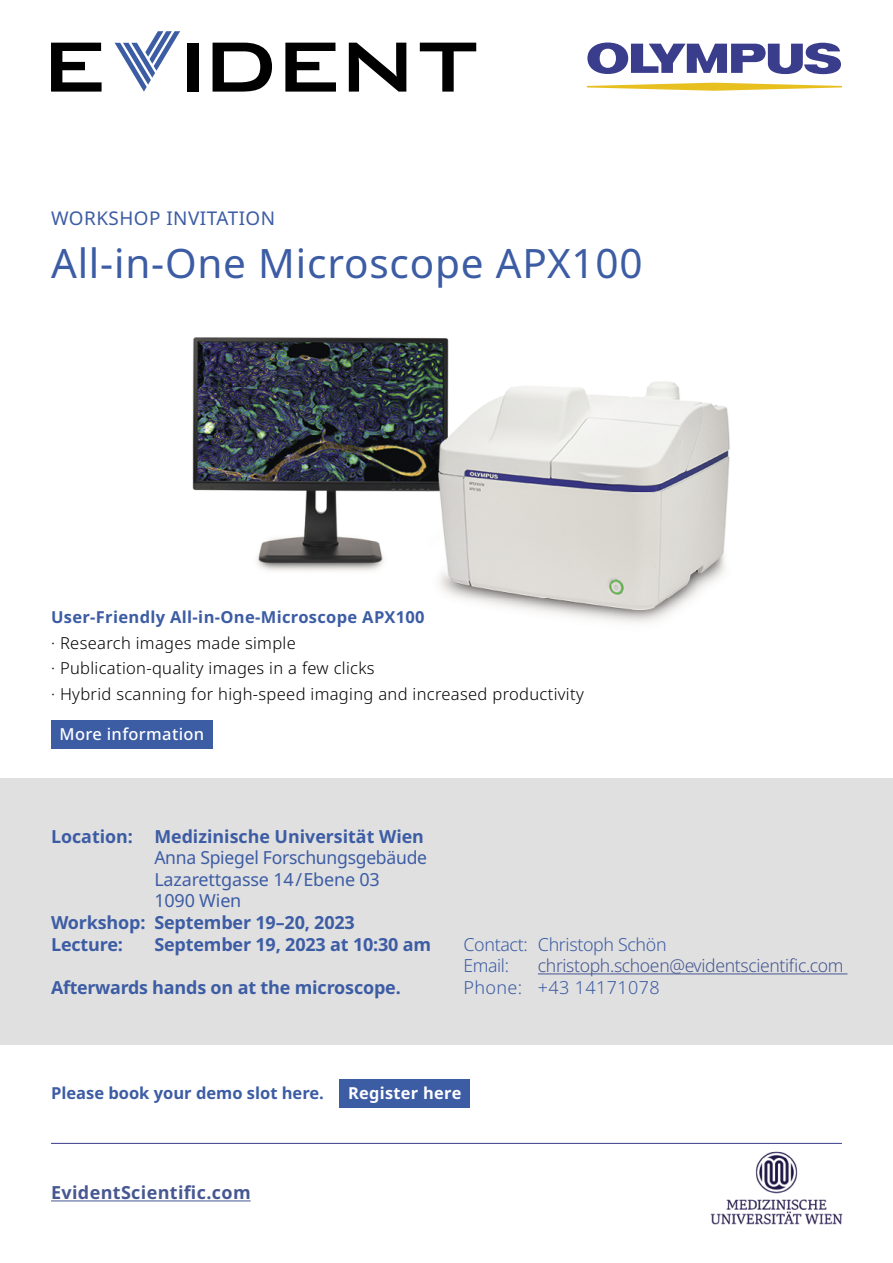
<style>
.page{position:relative;width:893px;height:1263px;background:#fff}
.page>*{position:absolute;margin:0;border:0;box-sizing:border-box;transform-origin:0 0}
.t1{font:40.5px "Noto Sans";letter-spacing:.02em;color:#3c5ca4}
.t2{font:18.9px "Noto Sans";letter-spacing:.025em;color:#3c5ca4}
.t3{font:700 18px/21.6px "Noto Sans";letter-spacing:-.01em;color:#3c5ca4}
.t4{font:18px/21.6px "Noto Sans";letter-spacing:-.015em;color:#3c5ca4}
.t5{font:300 18px "Noto Sans";letter-spacing:-.02em;color:#465792}
.t6{font:300 18px/21.6px "Noto Sans";letter-spacing:-.02em;color:#3c5ca4}
.t7{font:700 18px "Noto Sans";letter-spacing:.02em;color:#465792}
.t8{font:300 18px "Noto Sans";letter-spacing:.02em;color:#3c5ca4}
.t9{font:300 16.5px/25.5px "Noto Sans";letter-spacing:.02em;color:#000}
.t10{font:700 16.5px "Noto Sans";letter-spacing:.02em;color:#3c5ca4}
.t11{font:700 16.5px "Noto Sans";color:#3c5ca4}
.t12{font:500 16.5px "Noto Sans";letter-spacing:.02em;color:#fff}
.t13{font:700 16.5px "Noto Sans";letter-spacing:.02em;color:#fff}
</style>
<div class="page">
<img style="left:192px;top:337px;width:538px;height:286px">
<hr style="left:51px;top:1200px;width:200px;height:1px;background:#465792">
<hr style="left:51px;top:1143px;width:791px;height:1px;background:#3a3d8c">
<svg style="left:51px;top:43px;width:51px;height:49px"></svg>
<div style="left:187px;top:43px;width:12px;height:49px;background:#000"></div>
<svg style="left:213px;top:43px;width:59px;height:49px"></svg>
<svg style="left:285px;top:43px;width:51px;height:49px"></svg>
<svg style="left:349px;top:43px;width:57px;height:49px"></svg>
<svg style="left:420px;top:43px;width:56px;height:49px"></svg>
<svg style="left:115px;top:31px;width:65px;height:61px"></svg>
<div style="left:0;top:779px;width:893px;height:266px;background:#e0e0e0"></div>
<hr style="left:538px;top:973px;width:309px;height:1px;background:#465792">
<div style="left:51px;top:720px;width:162px;height:28px;background:#3c5ca4"></div>
<img style="left:710px;top:1151px;width:133px;height:74px">
<div style="left:340px;top:1079px;width:130px;height:28px;background:#3c5ca4"></div>
<svg style="left:587px;top:43px;width:254px;height:31px"></svg>
<svg style="left:587px;top:83px;width:255px;height:8px"></svg>
<p class="t2" style="left:51px;top:205px;width:226px">WORKSHOP INVITATION</p>
<h1 class="t1" style="left:51px;top:234px;width:593px">All-in-One Microscope APX100</h1>
<p class="t10" style="left:51px;top:605px;width:375px">User-Friendly All-in-One-Microscope APX100</p>
<p class="t9" style="left:51px;top:630px;width:534px">· Research images made simple<br>· Publication-quality images in a few clicks<br>· Hybrid scanning for high-speed imaging and increased productivity</p>
<p class="t12" style="left:60px;top:722px;width:146px">More information</p>
<p class="t3" style="left:51px;top:825px;width:374px">Location: Medizinische Universität Wien</p>
<p class="t4" style="left:154px;top:847px;width:274px">Anna Spiegel Forschungsgebäude<br>Lazarettgasse 14/Ebene 03<br>1090 Wien</p>
<p class="t3" style="left:51px;top:912px;width:305px">Workshop: September 19–20, 2023<br>Lecture:</p>
<p class="t3" style="left:154px;top:933px;width:278px">September 19, 2023 at 10:30 am</p>
<p class="t3" style="left:51px;top:977px;width:351px">Afterwards hands on at the microscope.</p>
<p class="t6" style="left:463px;top:934px;width:205px">Contact: Christoph Schön<br>Email:</p>
<p class="t5" style="left:538px;top:953px;width:307px">christoph.schoen@evidentscientific.com</p>
<p class="t8" style="left:463px;top:974px;width:198px">Phone: +43 14171078</p>
<p class="t11" style="left:51px;top:1081px;width:274px">Please book your demo slot here.</p>
<p class="t13" style="left:348px;top:1081px;width:115px">Register here</p>
<p class="t7" style="left:51px;top:1180px;width:201px">EvidentScientific.com</p>
</div>
